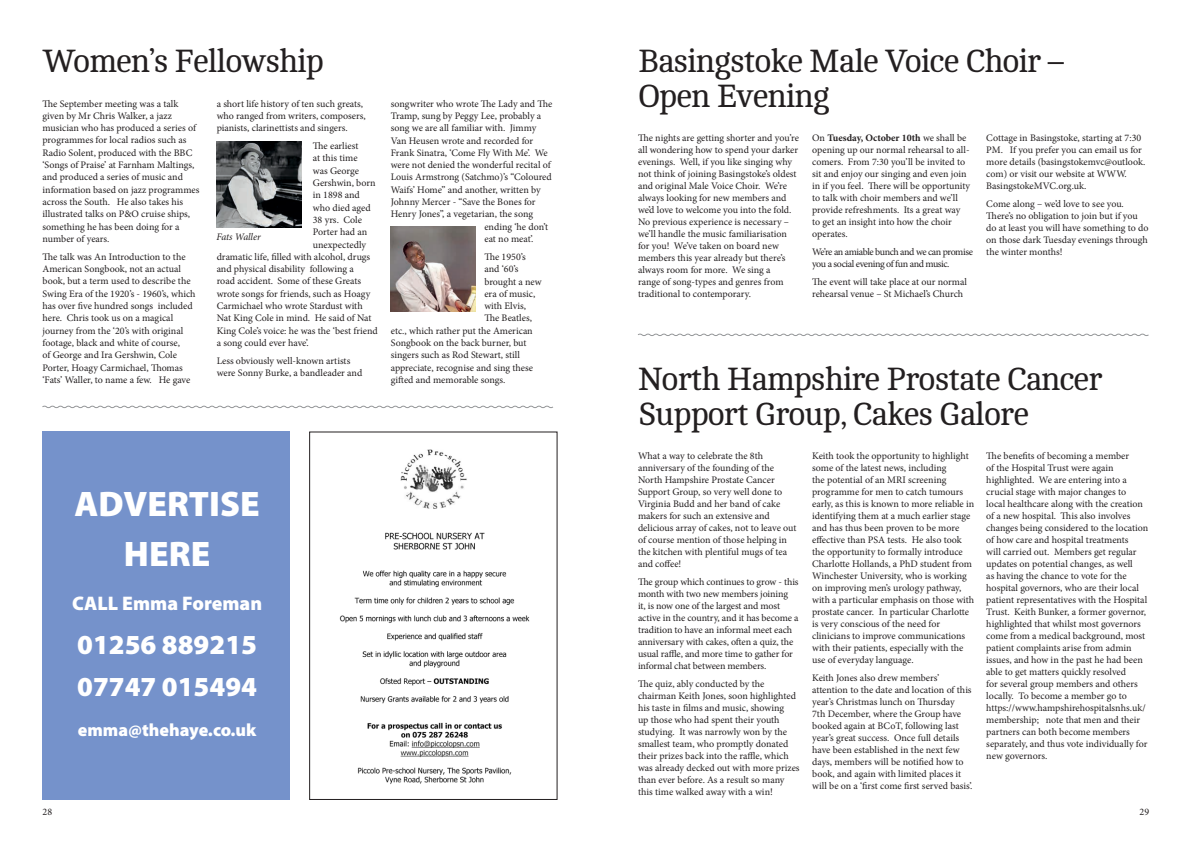
<style>
.page{position:relative;width:1191px;height:842px;background:#fff}
.page>*{position:absolute;margin:0;border:0;box-sizing:border-box;transform-origin:0 0}
.t1{font:900 35.6px/50.1px "Myriad Pro";color:#fff;text-align:center}
.t2{font:33px/35px "Cambo";letter-spacing:-.03em;color:#231f20}
.t3{font:900 27.6px/41.2px "Myriad Pro";color:#fff}
.t4{font:900 19.7px "Myriad Pro";color:#fff}
.t5{font:900 17.8px "Myriad Pro";color:#fff}
.t6{font:10px/12px "Minion Pro";letter-spacing:-.005em;color:#231f20}
.t7{font:10px/12px "Minion Pro";letter-spacing:-.045em;color:#231f20}
.t8{font:italic 10px "Minion Pro";letter-spacing:-.01em;color:#231f20}
.s1{font-weight:700}
</style>
<div class="page">
<div style="left:43px;top:431px;width:247px;height:368px;background:#7592cb"></div>
<svg style="left:638px;top:333px;width:511px;height:3px"></svg>
<svg style="left:42px;top:405px;width:511px;height:4px"></svg>
<img style="left:216px;top:142px;width:85px;height:85px">
<img style="left:391px;top:227px;width:85px;height:85px">
<img style="left:339px;top:449px;width:191px;height:335px">
<div style="left:309px;top:431px;width:248px;height:369px;border:1px solid #231f20"></div>
<h2 class="t2" style="left:43px;top:44px;width:283px">Women’s Fellowship</h2>
<p class="t6" style="left:43px;top:97px;width:158px;line-height:12.3px">The September meeting was a talk given by Mr Chris Walker, a jazz musician who has produced a series of programmes for local radios such as Radio Solent, produced with the BBC ‘Songs of Praise’ at Farnham Maltings, and produced a series of music and information based on jazz programmes across the South. He also takes his illustrated talks on P&amp;O cruise ships, something he has been doing for a number of years.</p>
<p class="t6" style="left:43px;top:250px;width:155px;line-height:12.3px">The talk was An Introduction to the American Songbook, not an actual book, but a term used to describe the Swing Era of the 1920’s - 1960’s, which has over five hundred songs included here. Chris took us on a magical journey from the ‘20’s with original footage, black and white of course,<br>of George and Ira Gershwin, Cole Porter, Hoagy Carmichael, Thomas ‘Fats’ Waller, to name a few. He gave</p>
<p class="t6" style="left:217px;top:97px;width:151px;line-height:12.3px">a short life history of ten such greats, who ranged from writers, composers, pianists, clarinettists and singers.</p>
<p class="t6" style="left:313px;top:140px;width:47px">The earliest</p>
<p class="t6" style="left:313px;top:152px;width:46px">at this time</p>
<p class="t6" style="left:313px;top:165px;width:48px">was George</p>
<p class="t6" style="left:313px;top:177px;width:64px">Gershwin, born</p>
<p class="t6" style="left:313px;top:189px;width:48px">in 1898 and</p>
<p class="t6" style="left:313px;top:202px;width:59px">who died aged</p>
<p class="t6" style="left:313px;top:214px;width:51px">38 yrs. Cole</p>
<p class="t6" style="left:313px;top:226px;width:56px">Porter had an</p>
<p class="t6" style="left:313px;top:238px;width:55px">unexpectedly</p>
<p class="t6" style="left:217px;top:251px;width:155px">dramatic life, filled with alcohol, drugs</p>
<p class="t6" style="left:217px;top:263px;width:139px">and physical disability following a</p>
<p class="t6" style="left:217px;top:275px;width:146px">road accident. Some of these Greats</p>
<p class="t6" style="left:217px;top:288px;width:155px">wrote songs for friends, such as Hoagy</p>
<p class="t6" style="left:217px;top:300px;width:147px">Carmichael who wrote Stardust with</p>
<p class="t6" style="left:217px;top:312px;width:156px">Nat King Cole in mind. He said of Nat</p>
<p class="t6" style="left:217px;top:325px;width:163px">King Cole’s voice: he was the ‘best friend</p>
<p class="t6" style="left:217px;top:337px;width:94px">a song could ever have’.</p>
<p class="t6" style="left:217px;top:355px;width:147px;line-height:12.3px">Less obviously well-known artists were Sonny Burke, a bandleader and</p>
<p class="t8" style="left:216px;top:230px;width:46px">Fats Waller</p>
<p class="t6" style="left:391px;top:98px;width:163px">songwriter who wrote The Lady and The</p>
<p class="t6" style="left:391px;top:110px;width:152px">Tramp, sung by Peggy Lee, probably a</p>
<p class="t6" style="left:391px;top:122px;width:147px">song we are all familiar with. Jimmy</p>
<p class="t6" style="left:391px;top:134px;width:144px">Van Heusen wrote and recorded for</p>
<p class="t6" style="left:391px;top:147px;width:158px">Frank Sinatra, ‘Come Fly With Me’. We</p>
<p class="t6" style="left:391px;top:159px;width:161px">were not denied the wonderful recital of</p>
<p class="t6" style="left:391px;top:171px;width:163px">Louis Armstrong (Satchmo)’s “Coloured</p>
<p class="t6" style="left:391px;top:184px;width:151px">Waifs’ Home” and another, written by</p>
<p class="t6" style="left:391px;top:196px;width:146px">Johnny Mercer - “Save the Bones for</p>
<p class="t6" style="left:391px;top:208px;width:144px">Henry Jones”, a vegetarian, the song</p>
<p class="t6" style="left:484px;top:221px;width:65px">ending ‘he don’t</p>
<p class="t6" style="left:484px;top:233px;width:50px">eat no meat’.</p>
<p class="t6" style="left:484px;top:251px;width:43px">The 1950’s</p>
<p class="t6" style="left:484px;top:263px;width:36px">and ‘60’s</p>
<p class="t6" style="left:484px;top:275px;width:59px">brought a new</p>
<p class="t6" style="left:484px;top:288px;width:52px">era of music,</p>
<p class="t6" style="left:484px;top:300px;width:43px">with Elvis,</p>
<p class="t6" style="left:484px;top:312px;width:49px">The Beatles,</p>
<p class="t6" style="left:391px;top:325px;width:143px">etc., which rather put the American</p>
<p class="t6" style="left:391px;top:337px;width:137px">Songbook on the back burner, but</p>
<p class="t6" style="left:391px;top:349px;width:131px">singers such as Rod Stewart, still</p>
<p class="t6" style="left:391px;top:361px;width:144px">appreciate, recognise and sing these</p>
<p class="t6" style="left:391px;top:374px;width:116px">gifted and memorable songs.</p>
<h1 class="t1" style="left:75px;top:477px;width:187px">ADVERTISE<br>HERE</h1>
<h3 class="t4" style="left:72px;top:590px;width:192px">CALL Emma Foreman</h3>
<h3 class="t3" style="left:77px;top:623px;width:181px">01256 889215<br>07747 015494</h3>
<h3 class="t5" style="left:78px;top:718px;width:180px">emma@thehaye.co.uk</h3>
<p class="t6" style="left:43px;top:806px;width:11px">28</p>
<h2 class="t2" style="left:638px;top:44px;width:427px">Basingstoke Male Voice Choir –<br>Open Evening</h2>
<p class="t6" style="left:638px;top:132px;width:162px">The nights are getting shorter and you’re all wondering how to spend your darker evenings. Well, if you like singing why not think of joining Basingstoke’s oldest and original Male Voice Choir. We’re always looking for new members and we’d love to welcome you into the fold.<br>No previous experience is necessary – we’ll handle the music familiarisation for you! We’ve taken on board new members this year already but there’s always room for more. We sing a<br>range of song-types and genres from traditional to contemporary.</p>
<p class="t6" style="left:812px;top:132px;width:159px">On <span class="s1">Tuesday, October 10th</span> we shall be opening up our normal rehearsal to all&shy;comers. From 7:30 you’ll be invited to sit and enjoy our singing and even join in if you feel. There will be opportunity to talk with choir members and we’ll provide refreshments. Its a great way to get an insight into how the choir operates.</p>
<p class="t6" style="left:986px;top:132px;width:161px">Cottage in Basingstoke, starting at 7:30<br>PM. If you prefer you can email us for more details (basingstokemvc@outlook. com) or visit our website at WWW.<br>BasingstokeMVC.org.uk.</p>
<p class="t6" style="left:986px;top:198px;width:164px">Come along – we’d love to see you.<br>There’s no obligation to join but if you do at least you will have something to do on those dark Tuesday evenings through the winter months!</p>
<p class="t7" style="left:812px;top:246px;width:162px">We’re an amiable bunch and we can promise you a social evening of fun and music.</p>
<p class="t6" style="left:812px;top:275px;width:156px">The event will take place at our normal rehearsal venue – St Michael’s Church</p>
<h2 class="t2" style="left:638px;top:362px;width:466px">North Hampshire Prostate Cancer<br>Support Group, Cakes Galore</h2>
<p class="t6" style="left:638px;top:450px;width:160px">What a way to celebrate the 8th anniversary of the founding of the<br>North Hampshire Prostate Cancer<br>Support Group, so very well done to<br>Virginia Budd and her band of cake makers for such an extensive and delicious array of cakes, not to leave out of course mention of those helping in the kitchen with plentiful mugs of tea and coffee!</p>
<p class="t6" style="left:638px;top:576px;width:162px">The group which continues to grow - this month with two new members joining<br>it, is now one of the largest and most active in the country, and it has become a tradition to have an informal meet each anniversary with cakes, often a quiz, the usual raffle, and more time to gather for informal chat between members.</p>
<p class="t6" style="left:638px;top:678px;width:163px">The quiz, ably conducted by the chairman Keith Jones, soon highlighted his taste in films and music, showing<br>up those who had spent their youth studying. It was narrowly won by the smallest team, who promptly donated their prizes back into the raffle, which was already decked out with more prizes than ever before. As a result so many this time walked away with a win!</p>
<p class="t6" style="left:986px;top:450px;width:164px">The benefits of becoming a member<br>of the Hospital Trust were again highlighted. We are entering into a crucial stage with major changes to<br>local healthcare along with the creation of a new hospital. This also involves changes being considered to the location of how care and hospital treatments<br>will carried out. Members get regular updates on potential changes, as well<br>as having the chance to vote for the hospital governors, who are their local patient representatives with the Hospital Trust. Keith Bunker, a former governor, highlighted that whilst most governors come from a medical background, most patient complaints arise from admin issues, and how in the past he had been able to get matters quickly resolved<br>for several group members and others locally. To become a member go to https://www.hampshirehospitalsnhs.uk/ membership; note that men and their partners can both become members separately, and thus vote individually for new governors.</p>
<p class="t6" style="left:812px;top:450px;width:164px">Keith took the opportunity to highlight some of the latest news, including<br>the potential of an MRI screening programme for men to catch tumours early, as this is known to more reliable in identifying them at a much earlier stage and has thus been proven to be more effective than PSA tests. He also took the opportunity to formally introduce Charlotte Hollands, a PhD student from Winchester University, who is working on improving men’s urology pathway, with a particular emphasis on those with prostate cancer. In particular Charlotte is very conscious of the need for clinicians to improve communications with their patients, especially with the use of everyday language.</p>
<p class="t6" style="left:812px;top:672px;width:162px">Keith Jones also drew members’ attention to the date and location of this year’s Christmas lunch on Thursday<br>7th December, where the Group have booked again at BCoT, following last year’s great success. Once full details have been established in the next few days, members will be notified how to book, and again with limited places it will be on a ‘first come first served basis’.</p>
<p class="t6" style="left:1139px;top:806px;width:11px">29</p>
</div>
